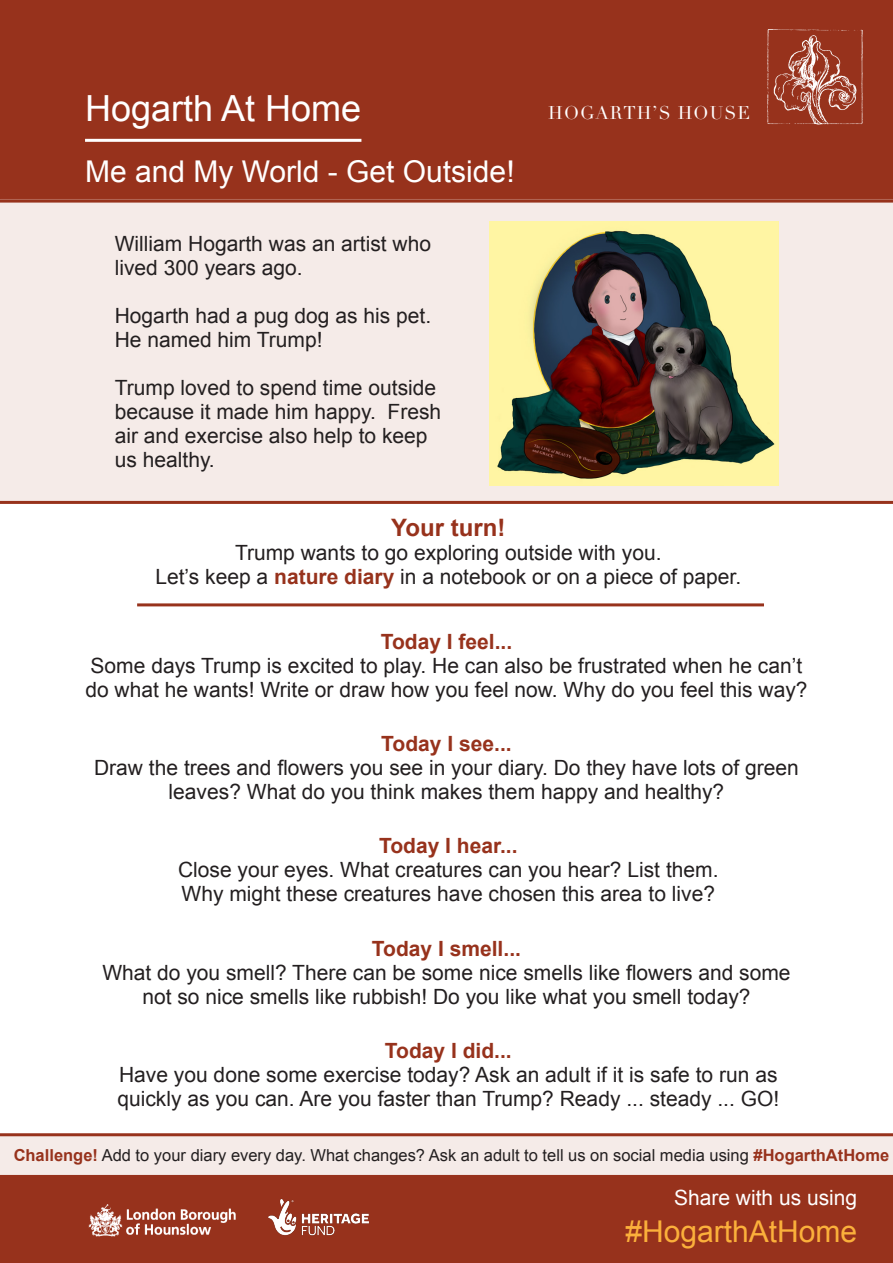
<style>
.page{position:relative;width:893px;height:1263px;background:#fff}
.page>*{position:absolute;margin:0;border:0;box-sizing:border-box;transform-origin:0 0}
.t1{font:36px "Arial";color:#fff}
.t2{font:30px "Arial";color:#fff}
.t3{font:30px "Arial";color:#fbb03b}
.Body_Text{font:700 24px "Arial";color:#97321c}
.Body_Text-2{font:21px/24px "Arial";color:#231f20}
.Body_Text-3{font:700 21px "Arial";color:#97321c}
.t4{font:21px "Arial";color:#fff}
.t5{font:18px "Didot";letter-spacing:.06em;color:#fff}
.Body_Text-4{font:16.5px "Arial";color:#231f20}
.s1{font-weight:700;color:#97321c}
</style>
<div class="page">
<div style="left:0;top:0;width:893px;height:149px;background:#97321c"></div>
<div style="left:0;top:1178px;width:893px;height:85px;background:#97321c"></div>
<img style="left:88px;top:1204px;width:148px;height:33px">
<img style="left:268px;top:1198px;width:101px;height:38px">
<div style="left:0;top:148px;width:893px;height:52px;background:#97321c;border:2px solid #97321c"></div>
<hr style="left:85px;top:139px;width:276px;height:3px;background:#fff">
<img style="left:767px;top:29px;width:96px;height:96px">
<div style="left:0;top:200px;width:893px;height:304px;background:#f5ebe8"></div>
<img style="left:489px;top:222px;width:289px;height:263px">
<svg style="left:0;top:1133px;width:893px;height:45px;background:#e8d2cc"></svg>
<hr style="left:137px;top:603px;width:627px;height:3px;background:#97321c">
<h1 class="t1" style="left:85px;top:85px;width:278px">Hogarth At Home</h1>
<p class="t2" style="left:85px;top:152px;width:431px">Me and My World - Get Outside!</p>
<p class="Body_Text-2" style="left:115px;top:232px;width:318px">William Hogarth was an artist who lived 300 years ago.</p>
<p class="Body_Text-2" style="left:115px;top:304px;width:318px">Hogarth had a pug dog as his pet.<br>He named him Trump!</p>
<p class="Body_Text-2" style="left:115px;top:376px;width:328px">Trump loved to spend time outside because it made him happy. Fresh air and exercise also help to keep us healthy.</p>
<p class="t5" style="left:548px;top:102px;width:203px">HOGARTH’S HOUSE</p>
<p class="Body_Text" style="left:391px;top:512px;width:116px">Your turn!</p>
<p class="Body_Text-2" style="left:235px;top:541px;width:428px">Trump wants to go exploring outside with you.</p>
<p class="Body_Text-2" style="left:155px;top:565px;width:587px">Let’s keep a <span class="s1">nature diary</span> in a notebook or on a piece of paper.</p>
<p class="Body_Text-3" style="left:381px;top:627px;width:133px">Today I feel...</p>
<p class="Body_Text-2" style="left:85px;top:654px;width:724px">Some days Trump is excited to play. He can also be frustrated when he can’t do what he wants! Write or draw how you feel now. Why do you feel this way?</p>
<p class="Body_Text-3" style="left:381px;top:729px;width:132px">Today I see...</p>
<p class="Body_Text-2" style="left:94px;top:756px;width:706px;text-align:center">Draw the trees and flowers you see in your diary. Do they have lots of green leaves? What do you think makes them happy and healthy?</p>
<p class="Body_Text-3" style="left:379px;top:832px;width:140px">Today I hear...</p>
<p class="Body_Text-2" style="left:178px;top:858px;width:542px">Close your eyes. What creatures can you hear? List them.</p>
<p class="Body_Text-2" style="left:182px;top:882px;width:535px">Why might these creatures have chosen this area to live?</p>
<p class="Body_Text-3" style="left:372px;top:934px;width:151px">Today I smell...</p>
<p class="Body_Text-2" style="left:102px;top:961px;width:690px;text-align:center">What do you smell? There can be some nice smells like flowers and some not so nice smells like rubbish! Do you like what you smell today?</p>
<p class="Body_Text-3" style="left:385px;top:1037px;width:128px">Today I did...</p>
<p class="Body_Text-2" style="left:117px;top:1063px;width:663px">Have you done some exercise today? Ask an adult if it is safe to run as quickly as you can. Are you faster than Trump? Ready ... steady ... GO!</p>
<p class="Body_Text-4" style="left:14px;top:1144px;width:877px"><span class="s1">Challenge!</span> Add to your diary every day. What changes? Ask an adult to tell us on social media using <span class="s1">#HogarthAtHome</span></p>
<p class="t4" style="left:674px;top:1184px;width:185px">Share with us using</p>
<h2 class="t3" style="left:625px;top:1212px;width:233px">#HogarthAtHome</h2>
</div>
